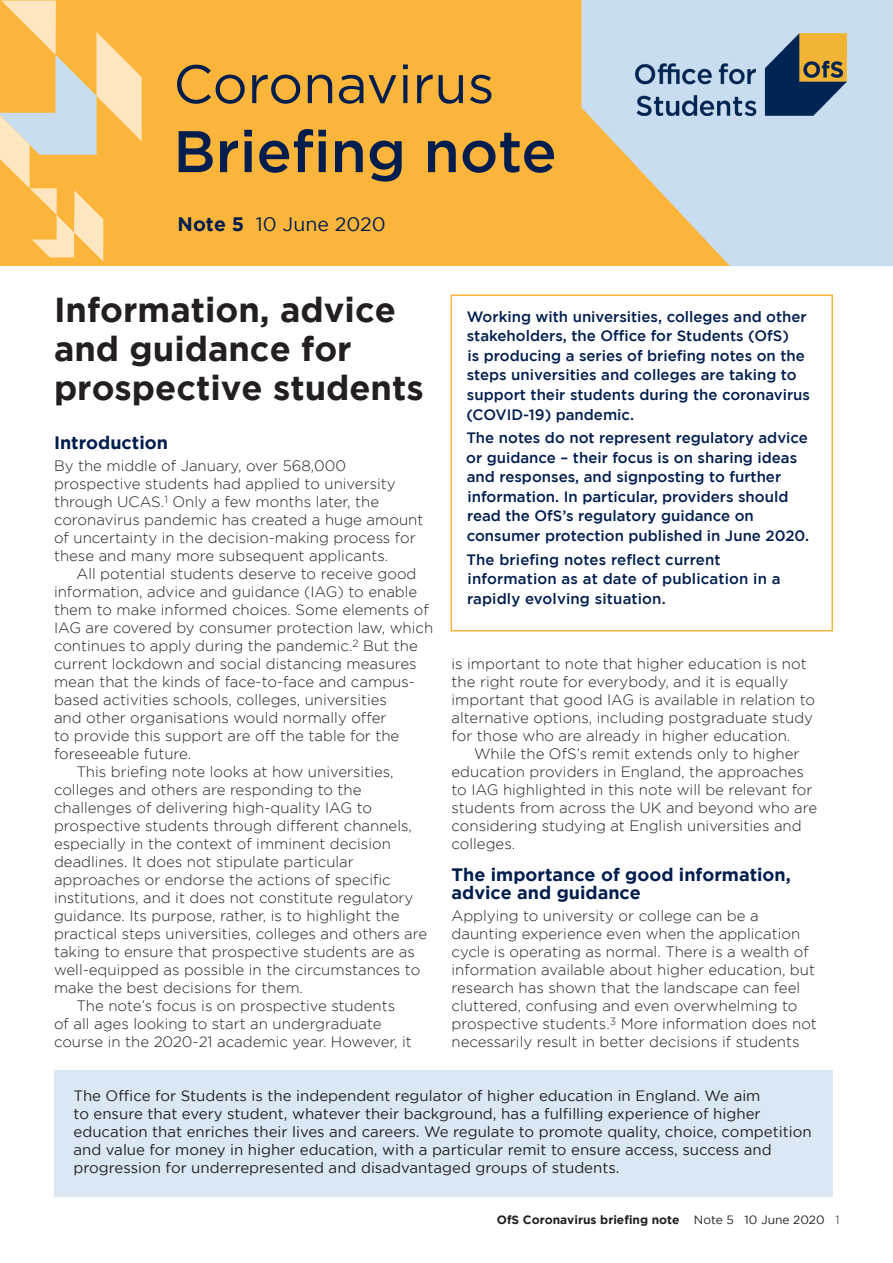
<style>
.page{position:relative;width:893px;height:1263px;background:#fff}
.page>*{position:absolute;margin:0;border:0;box-sizing:border-box;transform-origin:0 0}
.t1{font:500 58.5px "Gotham";color:#001d4e}
.t2{font:54px "Gotham";color:#001d4e}
.Subhead_1{font:700 34.5px/39px "Gotham";color:#231f20}
.t3{font:19.5px "Gotham";color:#001d4e}
.Subhead_1-2{font:700 18px/18px "Gotham";color:#001d4e}
.text{font:300 15px/18px "Gotham";color:#231f20}
.Subhead_1-3{font:500 15px/19.5px "Gotham";color:#001d4e}
.t4{font:15px/18px "Gotham";color:#231f20}
.t5{font:700 12px "Gotham";color:#231f20}
.s1{font-weight:700}
.s2{font-weight:400}
.s3{font-weight:300}
</style>
<div class="page">
<div style="left:0;top:0;width:893px;height:266px;background:#fcb53b"></div>
<svg style="left:581px;top:0;width:312px;height:266px;fill:#c9ddf0"></svg>
<img style="left:635px;top:34px;width:211px;height:81px">
<div style="left:451px;top:294px;width:382px;height:337px;border:2px solid #fcb53b"></div>
<svg style="left:0;top:1px;width:142px;height:261px"></svg>
<div style="left:54px;top:1070px;width:779px;height:126px;background:#dae8f4"></div>
<p class="t2" style="left:173px;top:54px;width:323px">Coronavirus</p>
<p class="t1" style="left:173px;top:118px;width:385px">Briefing note</p>
<p class="t3" style="left:178px;top:214px;width:210px"><span class="s1">Note 5</span> 10 June 2020</p>
<p class="Subhead_1" style="left:54px;top:289px;width:371px">Information, advice and guidance for prospective students</p>
<p class="Subhead_1-2" style="left:54px;top:433px;width:115px">Introduction</p>
<p class="text" style="left:54px;top:457px;width:371px">By the middle of January, over 568,000 prospective students had applied to university through UCAS.<sup>1</sup> Only a few months later, the coronavirus pandemic has created a huge amount of uncertainty in the decision-making process for these and many more subsequent applicants.</p>
<p class="text" style="left:54px;top:565px;width:381px;text-indent:22px">All potential students deserve to receive good information, advice and guidance (IAG) to enable them to make informed choices. Some elements of IAG are covered by consumer protection law, which continues to apply during the pandemic.<sup>2</sup> But the current lockdown and social distancing measures mean that the kinds of face-to-face and campus&shy;based activities schools, colleges, universities<br>and other organisations would normally offer<br>to provide this support are off the table for the foreseeable future.</p>
<p class="text" style="left:54px;top:763px;width:375px;text-indent:22px">This briefing note looks at how universities, colleges and others are responding to the challenges of delivering high-quality IAG to prospective students through different channels, especially in the context of imminent decision deadlines. It does not stipulate particular approaches or endorse the actions of specific institutions, and it does not constitute regulatory guidance. Its purpose, rather, is to highlight the practical steps universities, colleges and others are taking to ensure that prospective students are as well-equipped as possible in the circumstances to make the best decisions for them.</p>
<p class="text" style="left:54px;top:997px;width:359px;text-indent:22px">The note’s focus is on prospective students of all ages looking to start an undergraduate course in the 2020-21 academic year. However, it</p>
<p class="Subhead_1-3" style="left:466px;top:307px;width:345px">Working with universities, colleges and other stakeholders, the Office for Students (OfS)<br>is producing a series of briefing notes on the steps universities and colleges are taking to support their students during the coronavirus (COVID-19) pandemic.</p>
<p class="Subhead_1-3" style="left:466px;top:428px;width:344px">The notes do not represent regulatory advice or guidance – their focus is on sharing ideas and responses, and signposting to further information. In particular, providers should read the OfS’s regulatory guidance on consumer protection published in June 2020.</p>
<p class="Subhead_1-3" style="left:466px;top:549px;width:316px">The briefing notes reflect current information as at date of publication in a rapidly evolving situation.</p>
<p class="text" style="left:452px;top:655px;width:365px">is important to note that higher education is not the right route for everybody, and it is equally important that good IAG is available in relation to alternative options, including postgraduate study for those who are already in higher education.</p>
<p class="text" style="left:452px;top:745px;width:367px;text-indent:22px">While the OfS’s remit extends only to higher education providers in England, the approaches to IAG highlighted in this note will be relevant for students from across the UK and beyond who are considering studying at English universities and colleges.</p>
<p class="Subhead_1-2" style="left:452px;top:865px;width:341px">The importance of good information, advice and guidance</p>
<p class="text" style="left:452px;top:907px;width:367px">Applying to university or college can be a daunting experience even when the application cycle is operating as normal. There is a wealth of information available about higher education, but research has shown that the landscape can feel cluttered, confusing and even overwhelming to prospective students.<sup>3</sup> More information does not necessarily result in better decisions if students</p>
<p class="t4" style="left:74px;top:1086px;width:740px">The Office for Students is the independent regulator of higher education in England. We aim<br>to ensure that every student, whatever their background, has a fulfilling experience of higher education that enriches their lives and careers. We regulate to promote quality, choice, competition and value for money in higher education, with a particular remit to ensure access, success and progression for underrepresented and disadvantaged groups of students.</p>
<p class="t5" style="left:497px;top:1213px;width:344px">OfS Coronavirus briefing note <span class="s2">Note 5 10 June 2020</span> <span class="s3">1</span></p>
</div>
